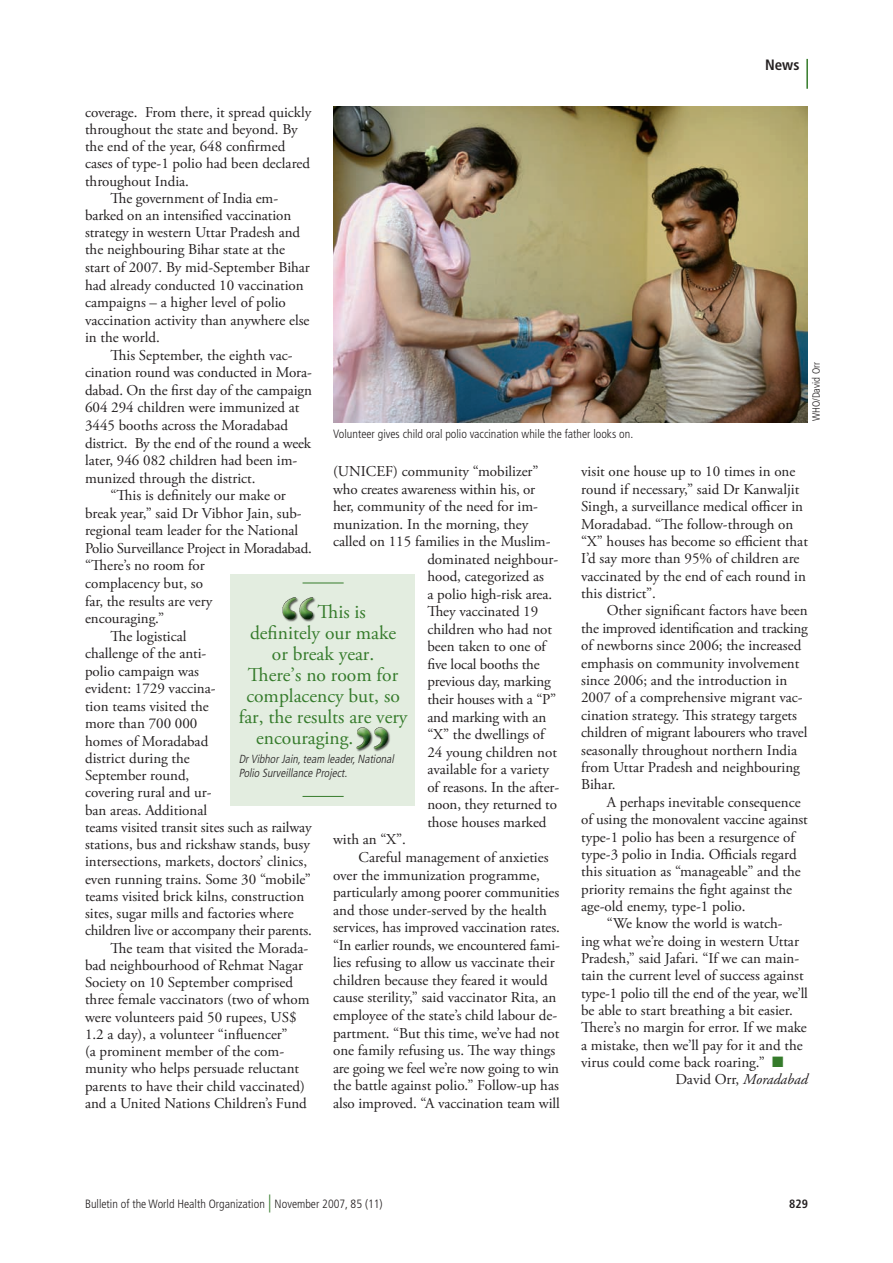
<style>
.page{position:relative;width:893px;height:1263px;background:#fff}
.page>*{position:absolute;margin:0;border:0;box-sizing:border-box;transform-origin:0 0}
.t1{font:19.5px "Adobe Garamond Pro";color:#357b2b}
.Text_para{font:15px/17.4px "Adobe Garamond Pro";color:#231f20}
.Continued_para{font:15px "Adobe Garamond Pro";color:#231f20}
.t2{font:700 condensed 15px "Frutiger LT Std";color:#231f20}
.t3{font:300 condensed 12px "Frutiger LT Std";color:#231f20}
.t4{font:700 condensed 12px "Frutiger LT Std";color:#231f20}
.t5{font:italic 300 condensed 11.7px/13.5px "Frutiger LT Std";color:#231f20}
.t6{font:300 condensed 10.5px "Frutiger LT Std";color:#231f20}
.s1{color:#357b2b}
.s2{font-style:italic}
.s3{font-size:18px;color:#357b2b}
</style>
<div class="page">
<hr style="left:806px;top:59px;width:2px;height:30px;background:#357b2b">
<div style="left:230px;top:574px;width:185px;height:231px;background:#e3ede0"></div>
<hr style="left:303px;top:583px;width:41px;height:1px;background:#357b2b">
<hr style="left:303px;top:796px;width:41px;height:1px;background:#357b2b">
<img style="left:282px;top:597px;width:34px;height:25px">
<img style="left:356px;top:727px;width:34px;height:25px">
<img style="left:333px;top:106px;width:475px;height:317px">
<p class="t2" style="left:765px;top:56px;width:36px">News</p>
<p class="Text_para" style="left:85px;top:104px;width:228px">coverage. From there, it spread quickly throughout the state and beyond. By the end of the year, 648 confirmed cases of type-1 polio had been declared throughout India.</p>
<p class="Text_para" style="left:85px;top:190px;width:226px;text-indent:26px">The government of India em&shy;barked on an intensified vaccination strategy in western Uttar Pradesh and the neighbouring Bihar state at the start of 2007. By mid-September Bihar had already conducted 10 vaccination campaigns – a higher level of polio vaccination activity than anywhere else in the world.</p>
<p class="Text_para" style="left:85px;top:347px;width:228px;text-indent:26px">This September, the eighth vac&shy;cination round was conducted in Mora&shy;dabad. On the first day of the campaign 604 294 children were immunized at 3445 booths across the Moradabad district. By the end of the round a week later, 946 082 children had been im&shy;munized through the district.</p>
<p class="Text_para" style="left:85px;top:487px;width:228px;text-indent:26px">“This is definitely our make or break year,” said Dr Vibhor Jain, sub&shy;regional team leader for the National<br>Polio Surveillance Project in Moradabad. “There’s no room for<br>complacency but, so<br>far, the results are very<br>encouraging.”</p>
<p class="Text_para" style="left:85px;top:628px;width:228px;text-indent:26px">The logistical<br>challenge of the anti-<br>polio campaign was<br>evident: 1729 vaccina-<br>tion teams visited the<br>more than 700 000<br>homes of Moradabad<br>district during the<br>September round,<br>covering rural and ur-<br>ban areas. Additional<br>teams visited transit sites such as railway stations, bus and rickshaw stands, busy intersections, markets, doctors’ clinics, even running trains. Some 30 “mobile” teams visited brick kilns, construction sites, sugar mills and factories where children live or accompany their parents.</p>
<p class="Text_para" style="left:85px;top:940px;width:226px;text-indent:26px">The team that visited the Morada&shy;bad neighbourhood of Rehmat Nagar Society on 10 September comprised three female vaccinators (two of whom were volunteers paid 50 rupees, US$ 1.2 a day), a volunteer “influencer”<br>(a prominent member of the com&shy;munity who helps persuade reluctant parents to have their child vaccinated) and a United Nations Children’s Fund</p>
<p class="t6" style="left:810px;top:421px;width:61px;rotate:-90deg">WHO/David Orr</p>
<p class="t3" style="left:333px;top:427px;width:302px">Volunteer gives child oral polio vaccination while the father looks on.</p>
<p class="Text_para" style="left:333px;top:463px;width:207px">(UNICEF) community “mobilizer”</p>
<p class="Text_para" style="left:333px;top:481px;width:204px">who creates awareness within his, or</p>
<p class="Text_para" style="left:333px;top:498px;width:206px">her, community of the need for im-</p>
<p class="Text_para" style="left:333px;top:516px;width:197px">munization. In the morning, they</p>
<p class="Text_para" style="left:333px;top:533px;width:219px">called on 115 families in the Muslim-</p>
<p class="Text_para" style="left:427px;top:551px;width:132px">dominated neighbour-</p>
<p class="Text_para" style="left:427px;top:568px;width:118px">hood, categorized as</p>
<p class="Text_para" style="left:427px;top:586px;width:126px">a polio high-risk area.</p>
<p class="Text_para" style="left:427px;top:603px;width:112px">They vaccinated 19</p>
<p class="Text_para" style="left:427px;top:621px;width:126px">children who had not</p>
<p class="Text_para" style="left:427px;top:638px;width:120px">been taken to one of</p>
<p class="Text_para" style="left:427px;top:656px;width:114px">five local booths the</p>
<p class="Text_para" style="left:427px;top:673px;width:125px">previous day, marking</p>
<p class="Text_para" style="left:427px;top:691px;width:130px">their houses with a “P”</p>
<p class="Text_para" style="left:427px;top:709px;width:121px">and marking with an</p>
<p class="Text_para" style="left:427px;top:726px;width:118px">“X” the dwellings of</p>
<p class="Text_para" style="left:427px;top:744px;width:131px">24 young children not</p>
<p class="Text_para" style="left:427px;top:761px;width:123px">available for a variety</p>
<p class="Text_para" style="left:427px;top:779px;width:133px">of reasons. In the after-</p>
<p class="Text_para" style="left:427px;top:796px;width:131px">noon, they returned to</p>
<p class="Text_para" style="left:427px;top:814px;width:121px">those houses marked</p>
<p class="Text_para" style="left:333px;top:831px;width:74px">with an “X”.</p>
<p class="Text_para" style="left:333px;top:849px;width:228px;text-indent:26px">Careful management of anxieties over the immunization programme, particularly among poorer communities and those under-served by the health services, has improved vaccination rates. “In earlier rounds, we encountered fami&shy;lies refusing to allow us vaccinate their children because they feared it would cause sterility,” said vaccinator Rita, an employee of the state’s child labour de&shy;partment. “But this time, we’ve had not one family refusing us. The way things are going we feel we’re now going to win the battle against polio.” Follow-up has also improved. “A vaccination team will</p>
<p class="Text_para" style="left:581px;top:463px;width:228px">visit one house up to 10 times in one round if necessary,” said Dr Kanwaljit Singh, a surveillance medical officer in Moradabad. “The follow-through on “X” houses has become so efficient that I’d say more than 95% of children are vaccinated by the end of each round in this district”.</p>
<p class="Text_para" style="left:581px;top:602px;width:228px;text-indent:26px">Other significant factors have been the improved identification and tracking of newborns since 2006; the increased emphasis on community involvement since 2006; and the introduction in 2007 of a comprehensive migrant vac&shy;cination strategy. This strategy targets children of migrant labourers who travel seasonally throughout northern India from Uttar Pradesh and neighbouring Bihar.</p>
<p class="Text_para" style="left:581px;top:794px;width:228px;text-indent:26px">A perhaps inevitable consequence of using the monovalent vaccine against type-1 polio has been a resurgence of type-3 polio in India. Officials regard this situation as “manageable” and the priority remains the fight against the age-old enemy, type-1 polio.</p>
<p class="Text_para" style="left:581px;top:915px;width:228px;text-indent:26px">“We know the world is watch-<br>ing what we’re doing in western Uttar Pradesh,” said Jafari. “If we can main&shy;tain the current level of success against type-1 polio till the end of the year, we’ll be able to start breathing a bit easier.<br>There’s no margin for error. If we make a mistake, then we’ll pay for it and the virus could come back roaring.” <span class="s1">■</span></p>
<p class="Continued_para" style="left:675px;top:1071px;width:134px">David Orr, <span class="s2">Moradabad</span></p>
<p class="t1" style="left:318px;top:600px;width:50px">This is</p>
<p class="t1" style="left:250px;top:621px;width:148px">definitely our make</p>
<p class="t1" style="left:272px;top:642px;width:104px">or break year.</p>
<p class="t1" style="left:248px;top:663px;width:152px">There’s no room for</p>
<p class="t1" style="left:246px;top:684px;width:155px">complacency but, so</p>
<p class="t1" style="left:239px;top:705px;width:170px">far, the results are very</p>
<p class="t1" style="left:256px;top:726px;width:99px">encouraging.</p>
<p class="t5" style="left:239px;top:753px;width:159px">DrVibhorJain,team leader,National<br>Polio Surveillance Project.</p>
<p class="t3" style="left:85px;top:1197px;width:299px">Bulletin of the World Health Organization <span class="s3">|</span> November 2007, 85 (11)</p>
<p class="t4" style="left:789px;top:1197px;width:20px">829</p>
</div>
